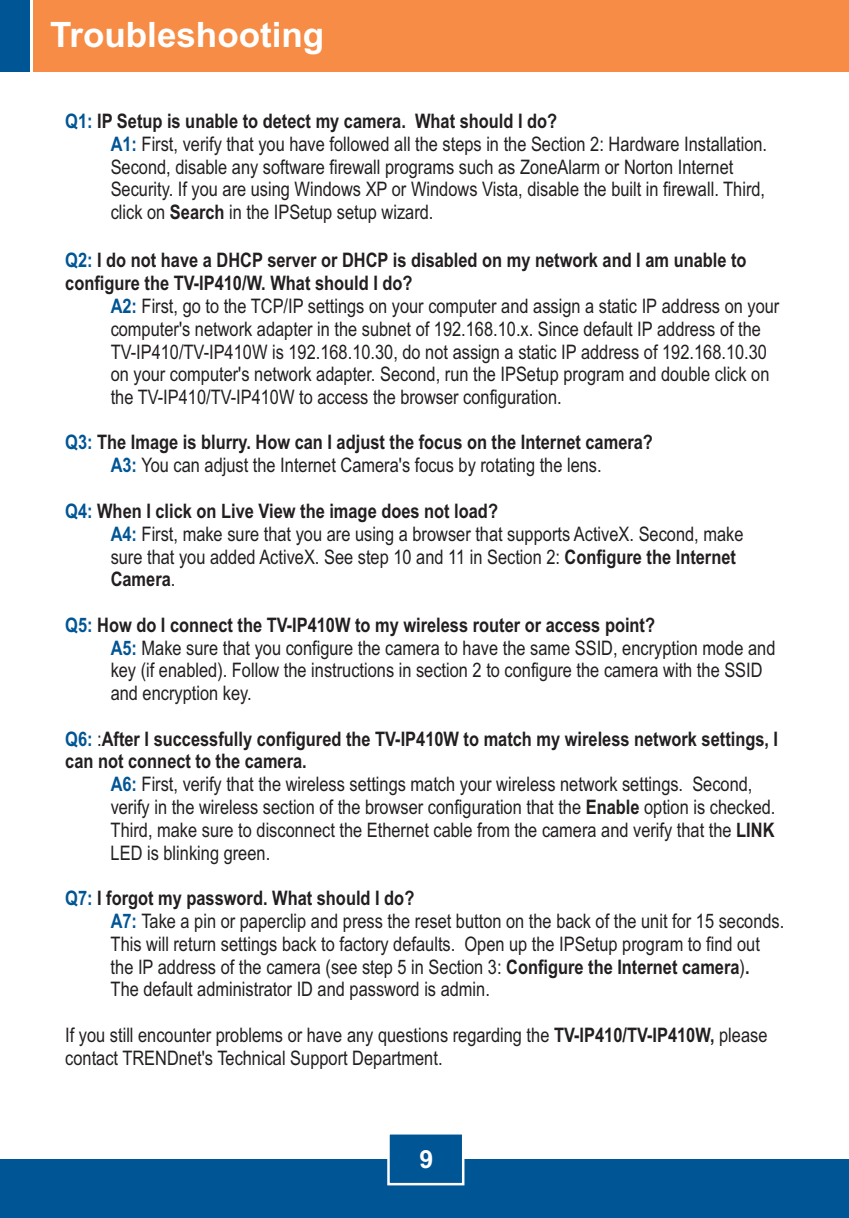
<style>
.page{position:relative;width:849px;height:1218px;background:#fff}
.page>*{position:absolute;margin:0;border:0;box-sizing:border-box;transform-origin:0 0}
.t1{font:700 35px "Arial";color:#fff}
.t2{font:700 25px "Arial";color:#fff}
.t3{font:20px/22.8px "Arial Narrow";color:#231f20}
.t4{font:700 20px/22.8px "Arial Narrow";color:#231f20;text-align:center}
.s1{font-weight:700;color:#005595}
.s2{font-weight:700}
.s3{color:#005595}
.s4{font-weight:400}
</style>
<div class="page">
<div style="left:0;top:1159px;width:849px;height:58px;background:#005595"></div>
<div style="left:33px;top:0;width:816px;height:72px;background:#f68c45"></div>
<div style="left:0;top:0;width:30px;height:72px;background:#005595"></div>
<svg style="left:387px;top:1134px;width:78px;height:52px"></svg>
<h1 class="t1" style="left:50px;top:21px;width:276px">Troubleshooting</h1>
<p class="t3" style="left:111px;top:111px;width:658px;text-indent:-45px"><span class="s1">Q1:</span> <span class="s2">IP Setup is unable to detect my camera. What should I do?<br></span><span class="s1">A1:</span> First, verify that you have followed all the steps in the Section 2: Hardware Installation.</p>
<p class="t3" style="left:111px;top:157px;width:656px">Second, disable any software firewall programs such as ZoneAlarm or Norton Internet<br>Security. If you are using Windows XP or Windows Vista, disable the built in firewall. Third, click on <span class="s2">Search</span> in the IPSetup setup wizard.</p>
<p class="t4" style="left:65px;top:251px;width:683px"><span class="s3">Q2:</span> I do not have a DHCP server or DHCP is disabled on my network and I am unable to</p>
<p class="t3" style="left:111px;top:297px;width:670px"><span class="s1">A2:</span> First, go to the TCP/IP settings on your computer and assign a static IP address on your</p>
<p class="t4" style="left:65px;top:274px;width:349px">configure the TV-IP410/W. What should I do?</p>
<p class="t3" style="left:111px;top:319px;width:660px">computer's network adapter in the subnet of 192.168.10.x. Since default IP address of the TV-IP410/TV-IP410W is 192.168.10.30, do not assign a static IP address of 192.168.10.30 on your computer's network adapter. Second, run the IPSetup program and double click on the TV-IP410/TV-IP410W to access the browser configuration.</p>
<p class="t4" style="left:65px;top:433px;width:589px"><span class="s3">Q3:</span> The Image is blurry. How can I adjust the focus on the Internet camera?<br><span class="s3">A3:</span> <span class="s4">You can adjust the Internet Camera's focus by rotating the lens.</span></p>
<p class="t3" style="left:111px;top:501px;width:634px;text-indent:-45px"><span class="s1">Q4:</span> <span class="s2">When I click on Live View the image does not load?<br></span><span class="s1">A4:</span> First, make sure that you are using a browser that supports ActiveX. Second, make</p>
<p class="t3" style="left:111px;top:547px;width:627px">sure that you added ActiveX. See step 10 and 11 in Section 2: <span class="s2">Configure the Internet<br>Camera</span>.</p>
<p class="t3" style="left:111px;top:615px;width:666px;text-indent:-45px"><span class="s1">Q5:</span> <span class="s2">How do I connect the TV-IP410W to my wireless router or access point?<br></span><span class="s1">A5:</span> Make sure that you configure the camera to have the same SSID, encryption mode and</p>
<p class="t3" style="left:111px;top:661px;width:653px">key (if enabled). Follow the instructions in section 2 to configure the camera with the SSID and encryption key.</p>
<p class="t4" style="left:65px;top:729px;width:714px"><span class="s3">Q6:</span> <span class="s4">:</span>After I successfully configured the TV-IP410W to match my wireless network settings, I</p>
<p class="t3" style="left:111px;top:774px;width:643px"><span class="s1">A6:</span> First, verify that the wireless settings match your wireless network settings. Second,</p>
<p class="t4" style="left:65px;top:752px;width:243px">can not connect to the camera.</p>
<p class="t3" style="left:111px;top:797px;width:666px;text-align:justify">verify in the wireless section of the browser configuration that the <span class="s2">Enable</span> option is checked.<br>Third, make sure to disconnect the Ethernet cable from the camera and verify that the <span class="s2">LINK </span>LED is blinking green.</p>
<p class="t3" style="left:111px;top:888px;width:675px;text-indent:-45px"><span class="s1">Q7:</span> <span class="s2">I forgot my password. What should I do?<br></span><span class="s1">A7:</span> Take a pin or paperclip and press the reset button on the back of the unit for 15 seconds.</p>
<p class="t3" style="left:111px;top:934px;width:651px">This will return settings back to factory defaults. Open up the IPSetup program to find out the IP address of the camera (see step 5 in Section 3: <span class="s2">Configure the Internet camera</span>)<span class="s2">.<br></span>The default administrator ID and password is admin.</p>
<p class="t3" style="left:65px;top:1025px;width:704px">If you still encounter problems or have any questions regarding the <span class="s2">TV-IP410/TV-IP410W,</span> please contact TRENDnet's Technical Support Department.</p>
<p class="t2" style="left:419px;top:1149px;width:15px">9</p>
</div>
